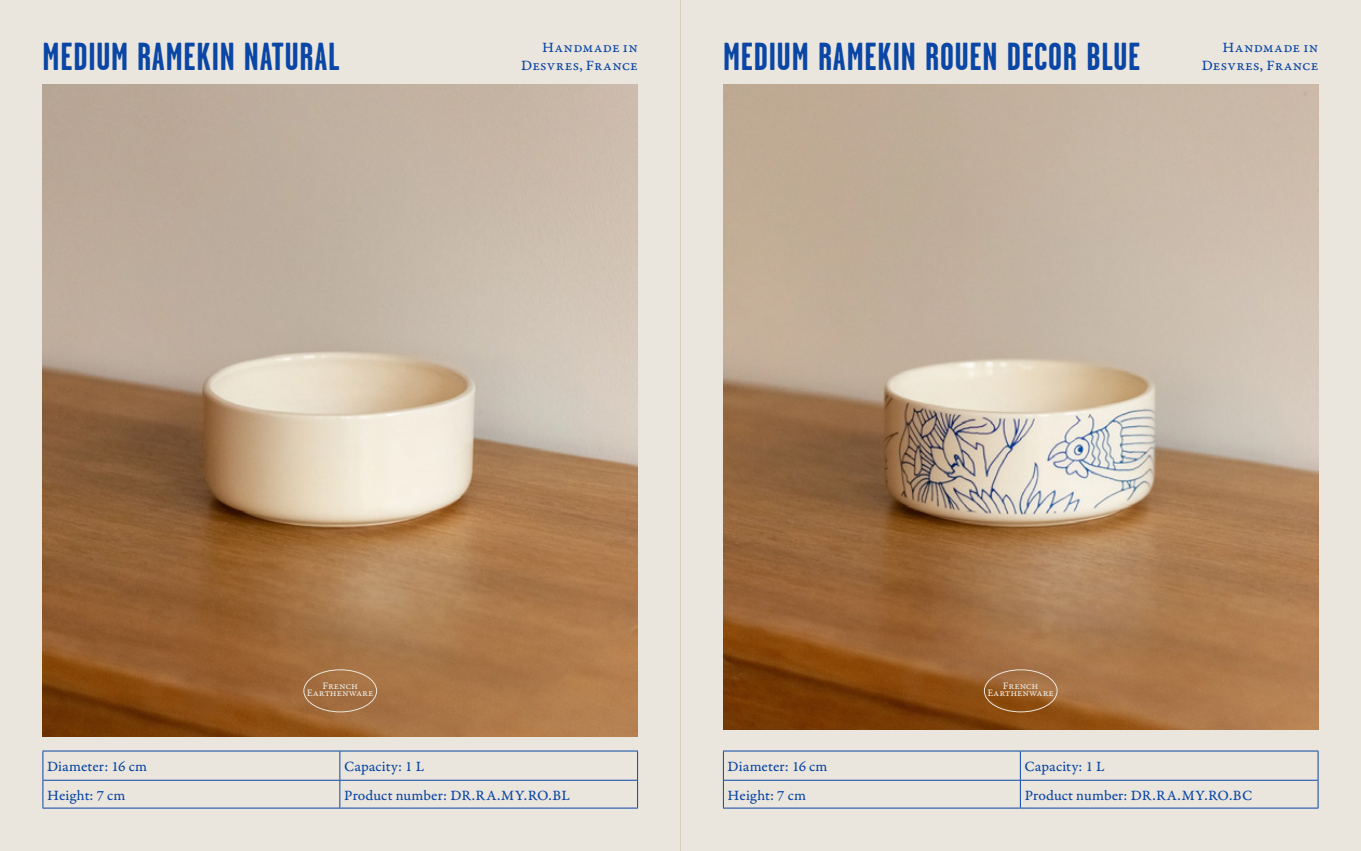
<style>
.page{position:relative;width:1361px;height:851px;background:#fff}
.page>*{position:absolute;margin:0;border:0;box-sizing:border-box;transform-origin:0 0}
.t1{font:700 39px "Garage Gothic";letter-spacing:.02em;color:#0a46a5}
.t2{font:15px/18.5px "Garamond Premr Pro Capt";letter-spacing:.01em;color:#0a46a5;text-align:right}
.t3{font:10.5px/7.5px "Garamond Premr Pro Capt";letter-spacing:-.02em;color:#ebe6dd;text-align:center}
</style>
<div class="page">
<div style="left:0;top:0;width:1361px;height:850px;background:#ebe6dd"></div>
<img style="left:43px;top:84px;width:595px;height:652px">
<img style="left:723px;top:84px;width:595px;height:645px">
<hr style="left:723px;top:750px;width:297px;height:1px;background:#0a46a5">
<hr style="left:1020px;top:750px;width:298px;height:1px;background:#0a46a5">
<hr style="left:724px;top:779px;width:296px;height:1px;background:#0a46a5">
<hr style="left:1020px;top:779px;width:297px;height:1px;background:#0a46a5">
<hr style="left:723px;top:807px;width:297px;height:1px;background:#0a46a5">
<hr style="left:1020px;top:807px;width:298px;height:1px;background:#0a46a5">
<svg style="left:723px;top:751px;width:1px;height:56px"></svg>
<svg style="left:1020px;top:751px;width:1px;height:56px"></svg>
<svg style="left:1317px;top:751px;width:1px;height:56px"></svg>
<hr style="left:43px;top:750px;width:297px;height:1px;background:#0a46a5">
<hr style="left:340px;top:750px;width:298px;height:1px;background:#0a46a5">
<hr style="left:43px;top:779px;width:297px;height:1px;background:#0a46a5">
<hr style="left:340px;top:779px;width:297px;height:1px;background:#0a46a5">
<hr style="left:43px;top:807px;width:297px;height:1px;background:#0a46a5">
<hr style="left:340px;top:807px;width:298px;height:1px;background:#0a46a5">
<svg style="left:43px;top:751px;width:1px;height:56px"></svg>
<svg style="left:339px;top:751px;width:1px;height:56px"></svg>
<svg style="left:637px;top:751px;width:1px;height:56px"></svg>
<div style="left:303px;top:669px;width:74px;height:43px;border:1px solid #ebe6dd;border-radius:50%"></div>
<div style="left:984px;top:669px;width:73px;height:43px;border:1px solid #ebe6dd;border-radius:50%"></div>
<h1 class="t1" style="left:43px;top:36px;width:299px">MEDIUM RAMEKIN NATURAL</h1>
<p class="t2" style="left:521px;top:38px;width:118px">Handmade in<br>Desvres, France</p>
<h1 class="t1" style="left:723px;top:36px;width:419px">MEDIUM RAMEKIN ROUEN DECOR BLUE</h1>
<p class="t2" style="left:1201px;top:38px;width:118px">Handmade in<br>Desvres, France</p>
<p class="t3" style="left:307px;top:681px;width:68px">French<br>Earthenware</p>
<p class="t3" style="left:987px;top:681px;width:68px">French<br>Earthenware</p>
<p class="t2" style="left:47px;top:757px;width:101px">Diameter: 16 cm</p>
<p class="t2" style="left:344px;top:757px;width:81px">Capacity: 1 L</p>
<p class="t2" style="left:47px;top:785px;width:80px">Height: 7 cm</p>
<p class="t2" style="left:344px;top:785px;width:227px">Product number: DR.RA.MY.RO.BL</p>
<p class="t2" style="left:727px;top:757px;width:101px">Diameter: 16 cm</p>
<p class="t2" style="left:1024px;top:757px;width:81px">Capacity: 1 L</p>
<p class="t2" style="left:727px;top:785px;width:80px">Height: 7 cm</p>
<p class="t2" style="left:1024px;top:785px;width:229px">Product number: DR.RA.MY.RO.BC</p>
</div>
